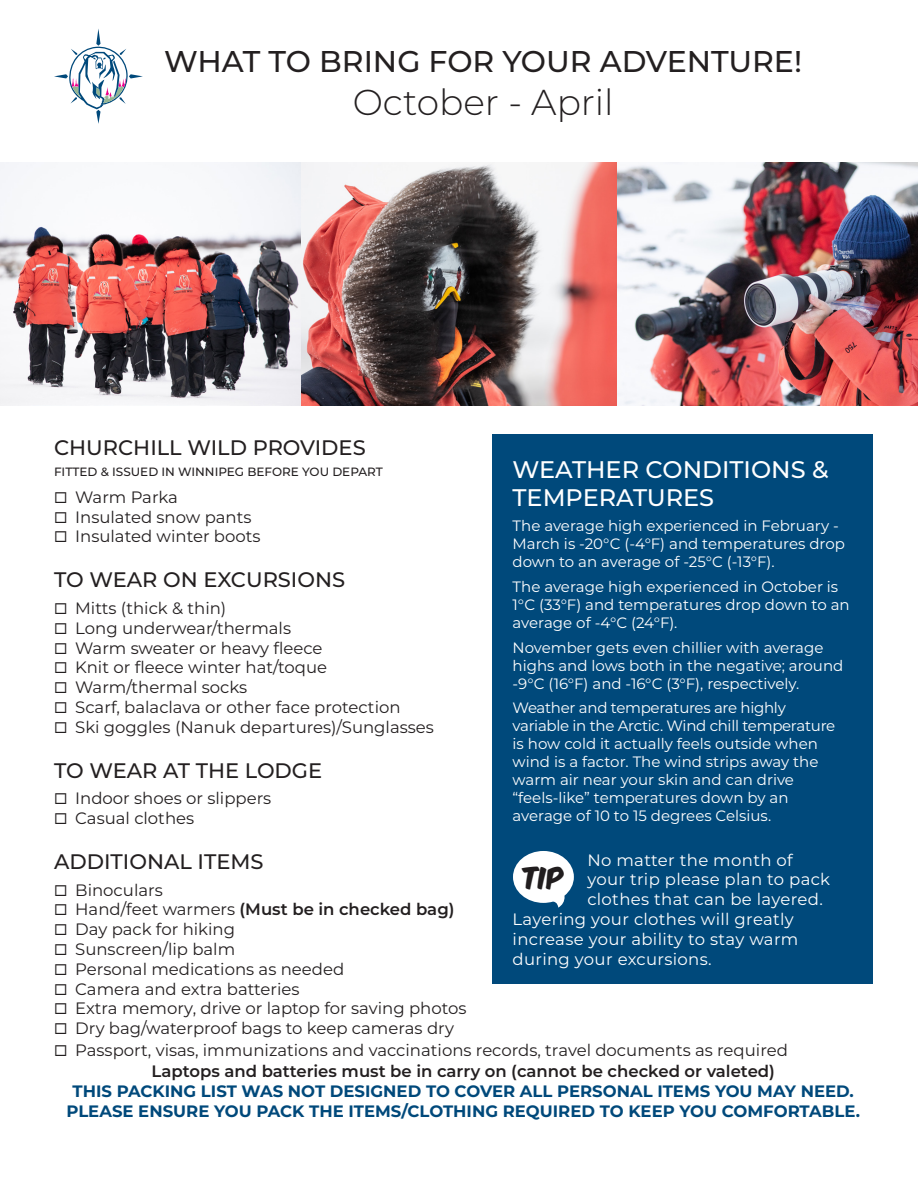
<style>
.page{position:relative;width:918px;height:1188px;background:#fff}
.page>*{position:absolute;margin:0;border:0;box-sizing:border-box;transform-origin:0 0}
.t1{font:300 36px "Montserrat";color:#231f20}
.t2{font:500 30px "Montserrat";color:#231f20}
.t3{font:25.8px "Komika Axis";color:#211d1e;scale:.96 1}
.t4{font:500 24px/28.8px "Montserrat";color:#fff}
.t5{font:500 21px "Montserrat";color:#231f20}
.t6{font:16.5px "Montserrat";color:#231f20}
.t7{font:16.5px "Montserrat";letter-spacing:.02em;color:#fff}
.t8{font:700 16.5px "Montserrat";color:#00497b}
.t9{font:600 16.5px "Montserrat";color:#231f20}
.t10{font:15px/18px "Montserrat";color:#fff}
.t11{font:500 12px "Montserrat";color:#231f20}
.s1{font-weight:400}
</style>
<div class="page">
<svg style="left:54px;top:29px;width:89px;height:95px"></svg>
<img style="left:0;top:163px;width:617px;height:243px">
<img style="left:617px;top:163px;width:301px;height:243px">
<div style="left:492px;top:434px;width:380px;height:550px;background:#00497b"></div>
<svg style="left:513px;top:851px;width:61px;height:57px"></svg>
<p class="t2" style="left:164px;top:40px;width:639px">WHAT TO BRING FOR YOUR ADVENTURE!</p>
<p class="t1" style="left:353px;top:78px;width:262px">October - April</p>
<p class="t5" style="left:54px;top:433px;width:313px">CHURCHILL WILD PROVIDES</p>
<p class="t11" style="left:54px;top:464px;width:330px">FITTED &amp; ISSUED IN WINNIPEG BEFORE YOU DEPART</p>
<p class="t6" style="left:75px;top:486px;width:104px">Warm Parka</p>
<p class="t6" style="left:75px;top:505px;width:178px">Insulated snow pants</p>
<p class="t6" style="left:75px;top:525px;width:187px">Insulated winter boots</p>
<p class="t5" style="left:54px;top:565px;width:293px">TO WEAR ON EXCURSIONS</p>
<p class="t6" style="left:75px;top:597px;width:153px">Mitts (thick &amp; thin)</p>
<p class="t6" style="left:75px;top:617px;width:217px">Long underwear/thermals</p>
<p class="t6" style="left:75px;top:636px;width:249px">Warm sweater or heavy fleece</p>
<p class="t6" style="left:75px;top:656px;width:253px">Knit or fleece winter hat/toque</p>
<p class="t6" style="left:75px;top:676px;width:173px">Warm/thermal socks</p>
<p class="t6" style="left:75px;top:696px;width:327px">Scarf, balaclava or other face protection</p>
<p class="t6" style="left:75px;top:716px;width:360px">Ski goggles (Nanuk departures)/Sunglasses</p>
<p class="t5" style="left:54px;top:756px;width:270px">TO WEAR AT THE LODGE</p>
<p class="t6" style="left:75px;top:787px;width:198px">Indoor shoes or slippers</p>
<p class="t6" style="left:75px;top:807px;width:121px">Casual clothes</p>
<p class="t5" style="left:54px;top:847px;width:211px">ADDITIONAL ITEMS</p>
<p class="t6" style="left:75px;top:878px;width:89px">Binoculars</p>
<p class="t9" style="left:75px;top:898px;width:381px"><span class="s1">Hand/feet warmers</span> (Must be in checked bag)</p>
<p class="t6" style="left:75px;top:918px;width:161px">Day pack for hiking</p>
<p class="t6" style="left:75px;top:938px;width:162px">Sunscreen/lip balm</p>
<p class="t6" style="left:75px;top:958px;width:271px">Personal medications as needed</p>
<p class="t6" style="left:75px;top:977px;width:226px">Camera and extra batteries</p>
<p class="t6" style="left:75px;top:997px;width:393px">Extra memory, drive or laptop for saving photos</p>
<p class="t6" style="left:75px;top:1017px;width:380px">Dry bag/waterproof bags to keep cameras dry</p>
<p class="t6" style="left:75px;top:1039px;width:714px">Passport, visas, immunizations and vaccinations records, travel documents as required</p>
<p class="t9" style="left:151px;top:1060px;width:625px">Laptops and batteries must be in carry on (cannot be checked or valeted)</p>
<p class="t8" style="left:73px;top:1080px;width:783px">THIS PACKING LIST WAS NOT DESIGNED TO COVER ALL PERSONAL ITEMS YOU MAY NEED.</p>
<p class="t8" style="left:66px;top:1099px;width:795px">PLEASE ENSURE YOU PACK THE ITEMS/CLOTHING REQUIRED TO KEEP YOU COMFORTABLE.</p>
<p class="t4" style="left:513px;top:454px;width:317px">WEATHER CONDITIONS &amp;<br>TEMPERATURES</p>
<p class="t10" style="left:513px;top:516px;width:334px">The average high experienced in February -<br>March is -20°C (-4°F) and temperatures drop down to an average of -25°C (-13°F).</p>
<p class="t10" style="left:513px;top:577px;width:339px">The average high experienced in October is<br>1°C (33°F) and temperatures drop down to an average of -4°C (24°F).</p>
<p class="t10" style="left:513px;top:638px;width:332px">November gets even chillier with average highs and lows both in the negative; around -9°C (16°F) and -16°C (3°F), respectively.</p>
<p class="t10" style="left:513px;top:699px;width:324px">Weather and temperatures are highly variable in the Arctic. Wind chill temperature is how cold it actually feels outside when wind is a factor. The wind strips away the warm air near your skin and can drive “feels-like” temperatures down by an average of 10 to 15 degrees Celsius.</p>
<p class="t7" style="left:587px;top:848px;width:207px">No matter the month of</p>
<p class="t7" style="left:587px;top:868px;width:244px">your trip please plan to pack</p>
<p class="t7" style="left:587px;top:888px;width:237px">clothes that can be layered.</p>
<p class="t7" style="left:513px;top:908px;width:283px">Layering your clothes will greatly</p>
<p class="t7" style="left:513px;top:928px;width:287px">increase your ability to stay warm</p>
<p class="t7" style="left:513px;top:947px;width:201px">during your excursions.</p>
<p class="t3" style="left:523px;top:865px;width:45px">tip</p>
</div>
